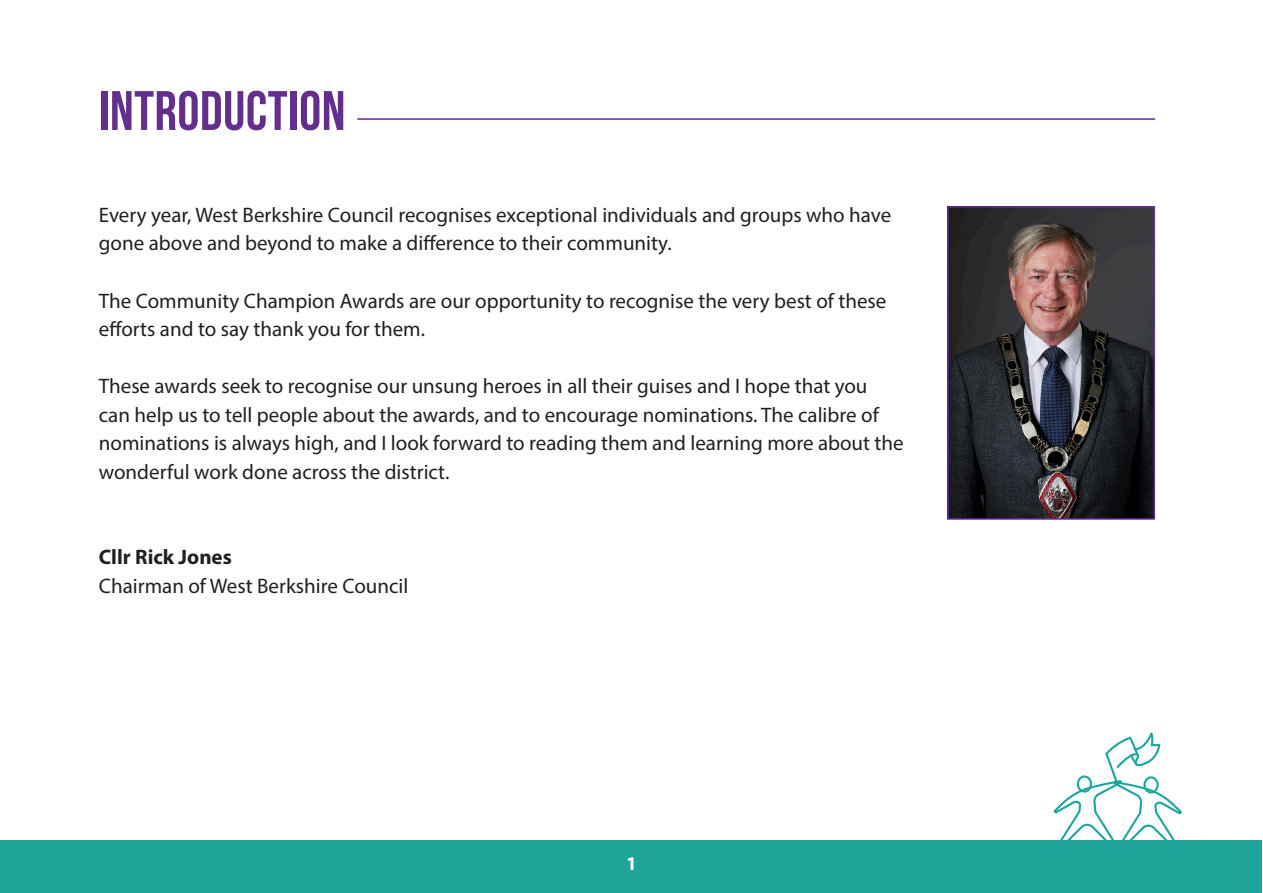
<style>
.page{position:relative;width:1263px;height:893px;background:#fff}
.page>*{position:absolute;margin:0;border:0;box-sizing:border-box;transform-origin:0 0}
.t1{font:55.5px "Bebas Neue";letter-spacing:.01em;color:#642e8c}
.t2{font:21px/28.5px "Myriad Pro";color:#231f20}
.t3{font:700 21px "Myriad Pro";color:#231f20}
.t4{font:700 19.5px "Myriad Pro";color:#fff}
</style>
<div class="page">
<div style="left:1px;top:840px;width:1261px;height:52px;background:#20a49a"></div>
<img style="left:950px;top:209px;width:202px;height:308px">
<div style="left:947px;top:206px;width:208px;height:314px;border:2px solid #642e8c"></div>
<hr style="left:357px;top:118px;width:798px;height:2px;background:#642e8c">
<svg style="left:1053px;top:732px;width:129px;height:108px"></svg>
<p class="t1" style="left:99px;top:80px;width:248px">INTRODUCTION</p>
<p class="t2" style="left:99px;top:200px;width:794px">Every year, West Berkshire Council recognises exceptional individuals and groups who have gone above and beyond to make a difference to their community.</p>
<p class="t2" style="left:99px;top:286px;width:789px">The Community Champion Awards are our opportunity to recognise the very best of these</p>
<p class="t2" style="left:99px;top:314px;width:328px">efforts and to say thank you for them.</p>
<p class="t2" style="left:99px;top:371px;width:770px">These awards seek to recognise our unsung heroes in all their guises and I hope that you</p>
<p class="t2" style="left:99px;top:400px;width:806px">can help us to tell people about the awards, and to encourage nominations. The calibre of nominations is always high, and I look forward to reading them and learning more about the wonderful work done across the district.</p>
<p class="t3" style="left:99px;top:543px;width:134px">Cllr Rick Jones</p>
<p class="t2" style="left:99px;top:571px;width:311px">Chairman of West Berkshire Council</p>
<p class="t4" style="left:626px;top:851px;width:12px">1</p>
</div>
